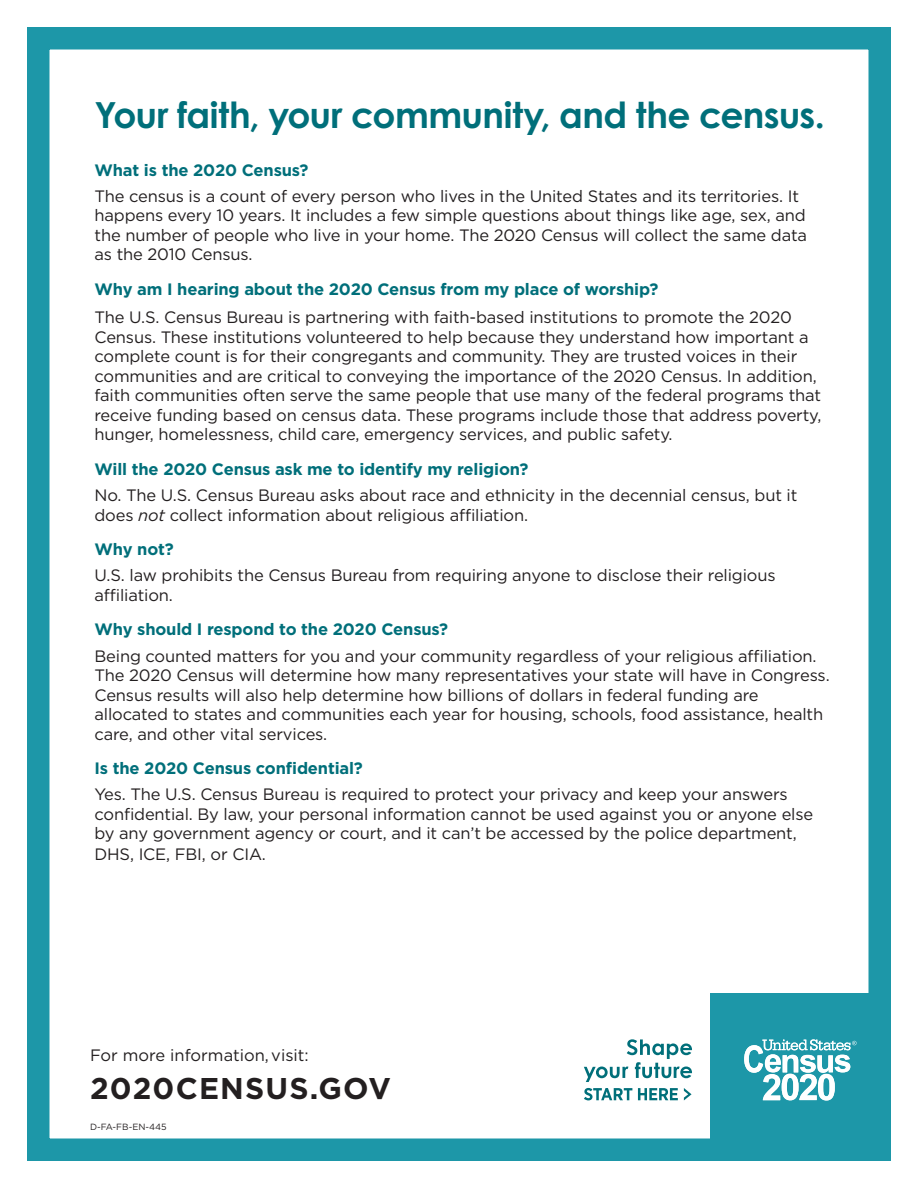
<style>
.page{position:relative;width:918px;height:1188px;background:#fff}
.page>*{position:absolute;margin:0;border:0;box-sizing:border-box;transform-origin:0 0}
.t1{font:700 36px "Century Gothic Pro";letter-spacing:-.02em;color:#006f7a}
.CTA_URL{font:700 30px "Gotham HTF";letter-spacing:.04em;color:#231f20}
._11pt_Body{font:16.5px/19.5px "Gotham HTF";letter-spacing:-.01em;color:#231f20}
.H2_copy{font:700 16.5px "Gotham HTF";letter-spacing:-.01em;color:#006f7a}
.t2{font:9px "Gotham HTF";color:#231f20}
.s1{font-style:italic}
</style>
<div class="page">
<div style="left:710px;top:994px;width:180px;height:167px;background:#1d97a8"></div>
<svg style="left:584px;top:1088px;width:48px;height:12px"></svg>
<svg style="left:638px;top:1088px;width:40px;height:12px"></svg>
<svg style="left:684px;top:1088px;width:8px;height:12px"></svg>
<svg style="left:584px;top:1039px;width:108px;height:43px"></svg>
<svg style="left:744px;top:1039px;width:113px;height:62px"></svg>
<div style="left:27px;top:27px;width:864px;height:1134px;border:22px solid #1d97a8"></div>
<h1 class="t1" style="left:94px;top:92px;width:732px">Your faith, your community, and the census.</h1>
<h2 class="H2_copy" style="left:94px;top:160px;width:215px">What is the 2020 Census?</h2>
<p class="_11pt_Body" style="left:94px;top:186px;width:714px">The census is a count of every person who lives in the United States and its territories. It happens every 10 years. It includes a few simple questions about things like age, sex, and the number of people who live in your home. The 2020 Census will collect the same data as the 2010 Census.</p>
<h2 class="H2_copy" style="left:94px;top:279px;width:565px">Why am I hearing about the 2020 Census from my place of worship?</h2>
<p class="_11pt_Body" style="left:94px;top:308px;width:729px">The U.S. Census Bureau is partnering with faith-based institutions to promote the 2020<br>Census. These institutions volunteered to help because they understand how important a complete count is for their congregants and community. They are trusted voices in their communities and are critical to conveying the importance of the 2020 Census. In addition, faith communities often serve the same people that use many of the federal programs that receive funding based on census data. These programs include those that address poverty, hunger, homelessness, child care, emergency services, and public safety.</p>
<h2 class="H2_copy" style="left:94px;top:459px;width:435px">Will the 2020 Census ask me to identify my religion?</h2>
<p class="_11pt_Body" style="left:94px;top:485px;width:704px">No. The U.S. Census Bureau asks about race and ethnicity in the decennial census, but it does <span class="s1">not</span> collect information about religious affiliation.</p>
<h2 class="H2_copy" style="left:94px;top:540px;width:81px">Why not?</h2>
<p class="_11pt_Body" style="left:94px;top:566px;width:683px">U.S. law prohibits the Census Bureau from requiring anyone to disclose their religious affiliation.</p>
<h2 class="H2_copy" style="left:94px;top:620px;width:355px">Why should I respond to the 2020 Census?</h2>
<p class="_11pt_Body" style="left:94px;top:646px;width:737px">Being counted matters for you and your community regardless of your religious affiliation.<br>The 2020 Census will determine how many representatives your state will have in Congress.<br>Census results will also help determine how billions of dollars in federal funding are allocated to states and communities each year for housing, schools, food assistance, health care, and other vital services.</p>
<h2 class="H2_copy" style="left:94px;top:759px;width:270px">Is the 2020 Census confidential?</h2>
<p class="_11pt_Body" style="left:94px;top:784px;width:720px">Yes. The U.S. Census Bureau is required to protect your privacy and keep your answers confidential. By law, your personal information cannot be used against you or anyone else by any government agency or court, and it can’t be accessed by the police department, DHS, ICE, FBI, or CIA.</p>
<p class="_11pt_Body" style="left:90px;top:1045px;width:220px">For more information, visit:</p>
<p class="CTA_URL" style="left:90px;top:1071px;width:303px">2020CENSUS.GOV</p>
<p class="t2" style="left:90px;top:1122px;width:78px">D-FA-FB-EN-445</p>
</div>
